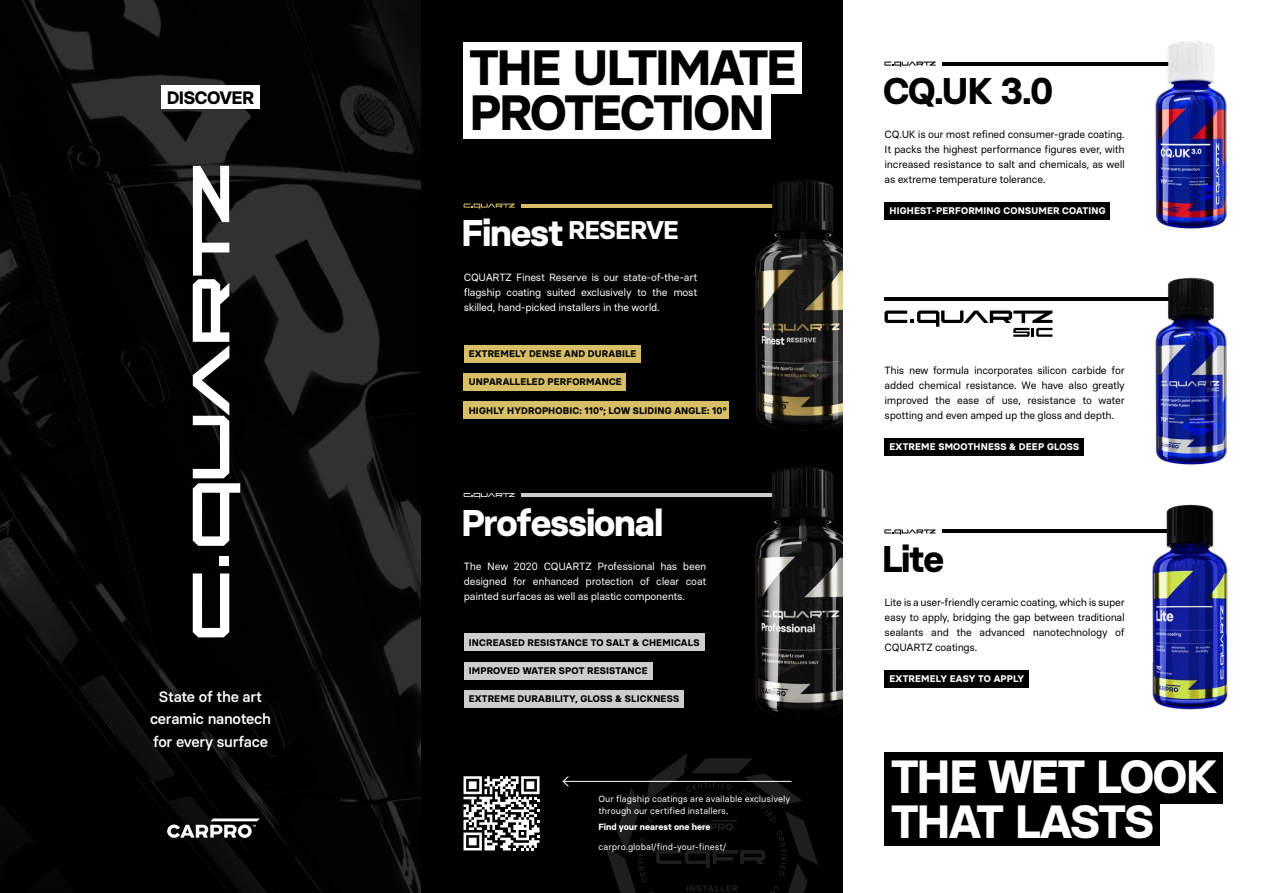
<style>
.page{position:relative;width:1263px;height:893px;background:#fff}
.page>*{position:absolute;margin:0;border:0;box-sizing:border-box;transform-origin:0 0}
.t1{font:700 49.5px/45px "Basier Square";letter-spacing:-.04em;color:#000}
.t2{font:700 46.5px/45px "Basier Square";letter-spacing:-.035em;color:#fff}
.t3{font:700 37.2px "Basier Square";letter-spacing:-.03em;color:#fff}
.t4{font:700 37.2px "Basier Square";letter-spacing:-.03em;color:#000}
.t5{font:700 25.5px "Basier Square";letter-spacing:-.025em;color:#fff}
.t6{font:700 18px "Basier Square";letter-spacing:-.03em;color:#000}
.t7{font:500 15px/22.5px "Basier Square";letter-spacing:-.02em;color:#fff;text-align:center}
.t8{font:10.5px/15px "Basier Square";letter-spacing:-.025em;color:#000;text-align:justify}
.t9{font:10.5px/15px "Basier Square";letter-spacing:-.025em;color:#fff;text-align:justify}
.t10{font:700 9.6px "Basier Square";letter-spacing:.02em;color:#000}
.t11{font:700 9.6px "Basier Square";letter-spacing:.02em;color:#fff}
.t12{font:9px/12px "Basier Square";color:#fff}
.t13{font:700 9px "Basier Square";color:#fff}
.s1{font-size:37.2px}
</style>
<div class="page">
<div style="left:0;top:0;width:842px;height:893px;background:#000"></div>
<img style="left:0;top:0;width:421px;height:893px">
<div style="left:463px;top:42px;width:339px;height:52px;background:#fff"></div>
<div style="left:884px;top:752px;width:339px;height:52px;background:#000"></div>
<div style="left:463px;top:87px;width:307px;height:52px;background:#fff"></div>
<div style="left:884px;top:799px;width:276px;height:46px;background:#000"></div>
<hr style="left:521px;top:204px;width:278px;height:3px;background:#d7be67">
<svg style="left:464px;top:204px;width:51px;height:5px"></svg>
<img style="left:733px;top:180px;width:109px;height:251px">
<div style="left:464px;top:345px;width:176px;height:18px;background:#d7be67"></div>
<div style="left:464px;top:373px;width:162px;height:18px;background:#d7be67"></div>
<div style="left:464px;top:402px;width:265px;height:17px;background:#d7be67"></div>
<hr style="left:521px;top:493px;width:278px;height:4px;background:#ccc">
<svg style="left:464px;top:493px;width:51px;height:5px"></svg>
<img style="left:755px;top:467px;width:87px;height:251px">
<div style="left:464px;top:634px;width:241px;height:17px;background:#cdcdce"></div>
<div style="left:464px;top:662px;width:189px;height:17px;background:#cdcdce"></div>
<div style="left:464px;top:690px;width:220px;height:18px;background:#cdcdce"></div>
<div style="left:162px;top:86px;width:98px;height:23px;background:#fff"></div>
<hr style="left:942px;top:62px;width:250px;height:3px;background:#000">
<hr style="left:885px;top:298px;width:307px;height:3px;background:#000">
<hr style="left:942px;top:529px;width:250px;height:4px;background:#000">
<svg style="left:884px;top:62px;width:51px;height:5px"></svg>
<svg style="left:884px;top:529px;width:51px;height:6px"></svg>
<img style="left:1139px;top:41px;width:88px;height:188px">
<img style="left:1139px;top:277px;width:88px;height:188px">
<img style="left:1152px;top:504px;width:76px;height:206px">
<div style="left:885px;top:202px;width:225px;height:18px;background:#000"></div>
<div style="left:885px;top:438px;width:199px;height:18px;background:#000"></div>
<div style="left:885px;top:670px;width:144px;height:18px;background:#000"></div>
<svg style="left:463px;top:776px;width:76px;height:74px"></svg>
<hr style="left:563px;top:781px;width:228px;height:1px;background:#fff">
<svg style="left:562px;top:776px;width:7px;height:11px"></svg>
<svg style="left:606px;top:753px;width:212px;height:140px"></svg>
<svg style="left:884px;top:311px;width:168px;height:26px"></svg>
<svg style="left:193px;top:573px;width:36px;height:64px"></svg>
<div style="left:219px;top:557px;width:10px;height:9px;background:#fff"></div>
<svg style="left:193px;top:166px;width:47px;height:380px"></svg>
<svg style="left:167px;top:818px;width:93px;height:20px"></svg>
<h3 class="t6" style="left:167px;top:86px;width:89px">DISCOVER</h3>
<h3 class="t7" style="left:150px;top:685px;width:122px">State of the art ceramic nanotech for every surface</h3>
<h1 class="t1" style="left:469px;top:44px;width:328px">THE ULTIMATE<br>PROTECTION</h1>
<h3 class="t5" style="left:461px;top:214px;width:219px"><span class="s1">Finest</span> RESERVE</h3>
<p class="t9" style="left:464px;top:270px;width:235px">CQUARTZ Finest Reserve is our state-of-the-art flagship coating suited exclusively to the most skilled, hand-picked installers in the world.</p>
<p class="t10" style="left:469px;top:348px;width:169px">EXTREMELY DENSE AND DURABILE</p>
<p class="t10" style="left:469px;top:376px;width:155px">UNPARALLELED PERFORMANCE</p>
<p class="t10" style="left:469px;top:404px;width:260px">HIGHLY HYDROPHOBIC: 110°; LOW SLIDING ANGLE: 10°</p>
<h3 class="t3" style="left:461px;top:499px;width:204px">Professional</h3>
<p class="t9" style="left:464px;top:558px;width:244px">The New 2020 CQUARTZ Professional has been designed for enhanced protection of clear coat painted surfaces as well as plastic components.</p>
<p class="t10" style="left:469px;top:636px;width:232px">INCREASED RESISTANCE TO SALT &amp; CHEMICALS</p>
<p class="t10" style="left:469px;top:664px;width:180px">IMPROVED WATER SPOT RESISTANCE</p>
<p class="t10" style="left:469px;top:693px;width:212px">EXTREME DURABILITY, GLOSS &amp; SLICKNESS</p>
<p class="t12" style="left:598px;top:793px;width:193px">Our flagship coatings are available exclusively through our certified installers.</p>
<p class="t13" style="left:598px;top:821px;width:113px">Find your nearest one here</p>
<p class="t12" style="left:598px;top:841px;width:129px">carpro.global/find-your-finest/</p>
<h3 class="t4" style="left:883px;top:68px;width:172px">CQ.UK 3.0</h3>
<p class="t8" style="left:885px;top:127px;width:242px">CQ.UK is our most refined consumer-grade coating.<br>It packs the highest performance figures ever, with increased resistance to salt and chemicals, as well as extreme temperature tolerance.</p>
<p class="t11" style="left:889px;top:205px;width:217px">HIGHEST-PERFORMING CONSUMER COATING</p>
<p class="t8" style="left:885px;top:363px;width:242px">This new formula incorporates silicon carbide for added chemical resistance. We have also greatly improved the ease of use, resistance to water spotting and even amped up the gloss and depth.</p>
<p class="t11" style="left:889px;top:441px;width:191px">EXTREME SMOOTHNESS &amp; DEEP GLOSS</p>
<h3 class="t4" style="left:882px;top:536px;width:64px">Lite</h3>
<p class="t8" style="left:885px;top:595px;width:242px">Lite is a user-friendly ceramic coating, which is super easy to apply, bridging the gap between traditional sealants and the advanced nanotechnology of CQUARTZ coatings.</p>
<p class="t11" style="left:889px;top:673px;width:136px">EXTREMELY EASY TO APPLY</p>
<h2 class="t2" style="left:891px;top:754px;width:328px">THE WET LOOK<br>THAT LASTS</h2>
</div>
